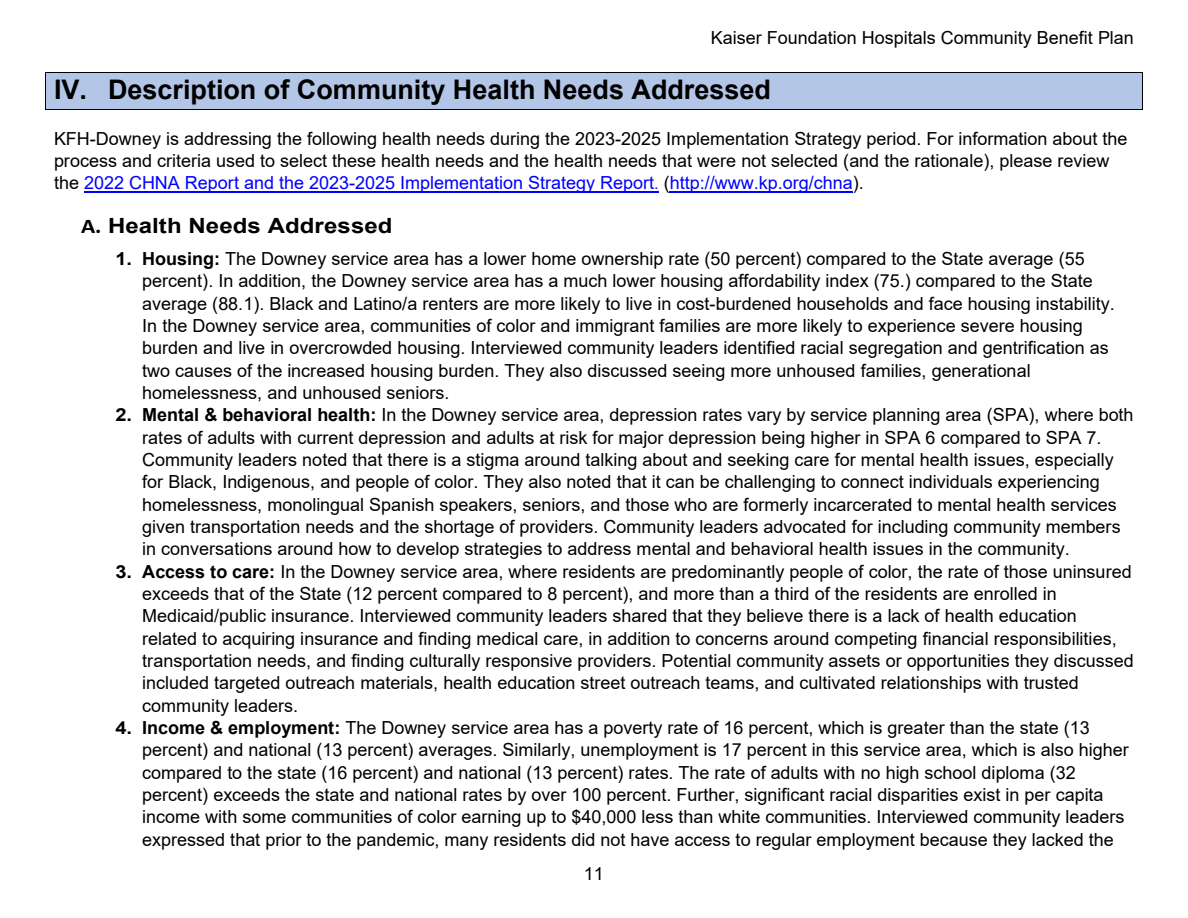
<style>
.page{position:relative;width:1188px;height:918px;background:#fff}
.page>*{position:absolute;margin:0;border:0;box-sizing:border-box;transform-origin:0 0}
.t1{font:700 27px "Arial";color:#000}
.t2{font:700 21px "Arial";letter-spacing:.005em;color:#000;scale:1.14 1}
.t3{font:18px/22.4px "Arial";color:#000}
.t4{font:18px "Arial";color:#000}
.s1{color:#00f}
.s2{font-size:16.5px;color:#00f}
.s3{font-family:"Calibri"}
.s4{font-weight:700}
</style>
<div class="page">
<div style="left:46px;top:73px;width:1096px;height:36px;background:#b4c6e7"></div>
<hr style="left:46px;top:72px;width:1096px;height:1px;background:#000">
<hr style="left:46px;top:109px;width:1096px;height:1px;background:#000">
<hr style="left:45px;top:73px;width:1px;height:36px;background:#000">
<hr style="left:1142px;top:73px;width:1px;height:36px;background:#000">
<hr style="left:84px;top:191px;width:575px;height:2px;background:#00f">
<hr style="left:670px;top:191px;width:183px;height:2px;background:#00f">
<p class="t3" style="left:711px;top:26px;width:425px">Kaiser Foundation Hospitals Community Benefit Plan</p>
<h2 class="t1" style="left:54px;top:71px;width:719px">IV. Description of Community Health Needs Addressed</h2>
<p class="t3" style="left:54px;top:127px;width:1075px">KFH-Downey is addressing the following health needs during the 2023-2025 Implementation Strategy period. For information about the process and criteria used to select these health needs and the health needs that were not selected (and the rationale), please review the <span class="s1">2022 CHNA Report and the 2023-2025 Implementation Strategy Report</span><span class="s2">.</span> (<span class="s1">http://www.kp.org/chna</span>).</p>
<h3 class="t2" style="left:81px;top:211px;width:275px"><span class="s3">A.</span> Health Needs Addressed</h3>
<p class="t3" style="left:142px;top:247px;width:974px;text-indent:-27px"><span class="s4">1. Housing:</span> The Downey service area has a lower home ownership rate (50 percent) compared to the State average (55 percent). In addition, the Downey service area has a much lower housing affordability index (75.) compared to the State average (88.1). Black and Latino/a renters are more likely to live in cost-burdened households and face housing instability.<br>In the Downey service area, communities of color and immigrant families are more likely to experience severe housing burden and live in overcrowded housing. Interviewed community leaders identified racial segregation and gentrification as two causes of the increased housing burden. They also discussed seeing more unhoused families, generational homelessness, and unhoused seniors.</p>
<p class="t3" style="left:142px;top:404px;width:993px;text-indent:-27px"><span class="s4">2. Mental &amp; behavioral health:</span> In the Downey service area, depression rates vary by service planning area (SPA), where both rates of adults with current depression and adults at risk for major depression being higher in SPA 6 compared to SPA 7.<br>Community leaders noted that there is a stigma around talking about and seeking care for mental health issues, especially for Black, Indigenous, and people of color. They also noted that it can be challenging to connect individuals experiencing homelessness, monolingual Spanish speakers, seniors, and those who are formerly incarcerated to mental health services given transportation needs and the shortage of providers. Community leaders advocated for including community members in conversations around how to develop strategies to address mental and behavioral health issues in the community.</p>
<p class="t3" style="left:142px;top:560px;width:993px;text-indent:-27px"><span class="s4">3. Access to care:</span> In the Downey service area, where residents are predominantly people of color, the rate of those uninsured exceeds that of the State (12 percent compared to 8 percent), and more than a third of the residents are enrolled in Medicaid/public insurance. Interviewed community leaders shared that they believe there is a lack of health education related to acquiring insurance and finding medical care, in addition to concerns around competing financial responsibilities, transportation needs, and finding culturally responsive providers. Potential community assets or opportunities they discussed included targeted outreach materials, health education street outreach teams, and cultivated relationships with trusted community leaders.</p>
<p class="t3" style="left:142px;top:716px;width:988px;text-indent:-27px"><span class="s4">4. Income &amp; employment:</span> The Downey service area has a poverty rate of 16 percent, which is greater than the state (13 percent) and national (13 percent) averages. Similarly, unemployment is 17 percent in this service area, which is also higher compared to the state (16 percent) and national (13 percent) rates. The rate of adults with no high school diploma (32 percent) exceeds the state and national rates by over 100 percent. Further, significant racial disparities exist in per capita income with some communities of color earning up to $40,000 less than white communities. Interviewed community leaders expressed that prior to the pandemic, many residents did not have access to regular employment because they lacked the</p>
<p class="t4" style="left:584px;top:861px;width:22px">11</p>
</div>
